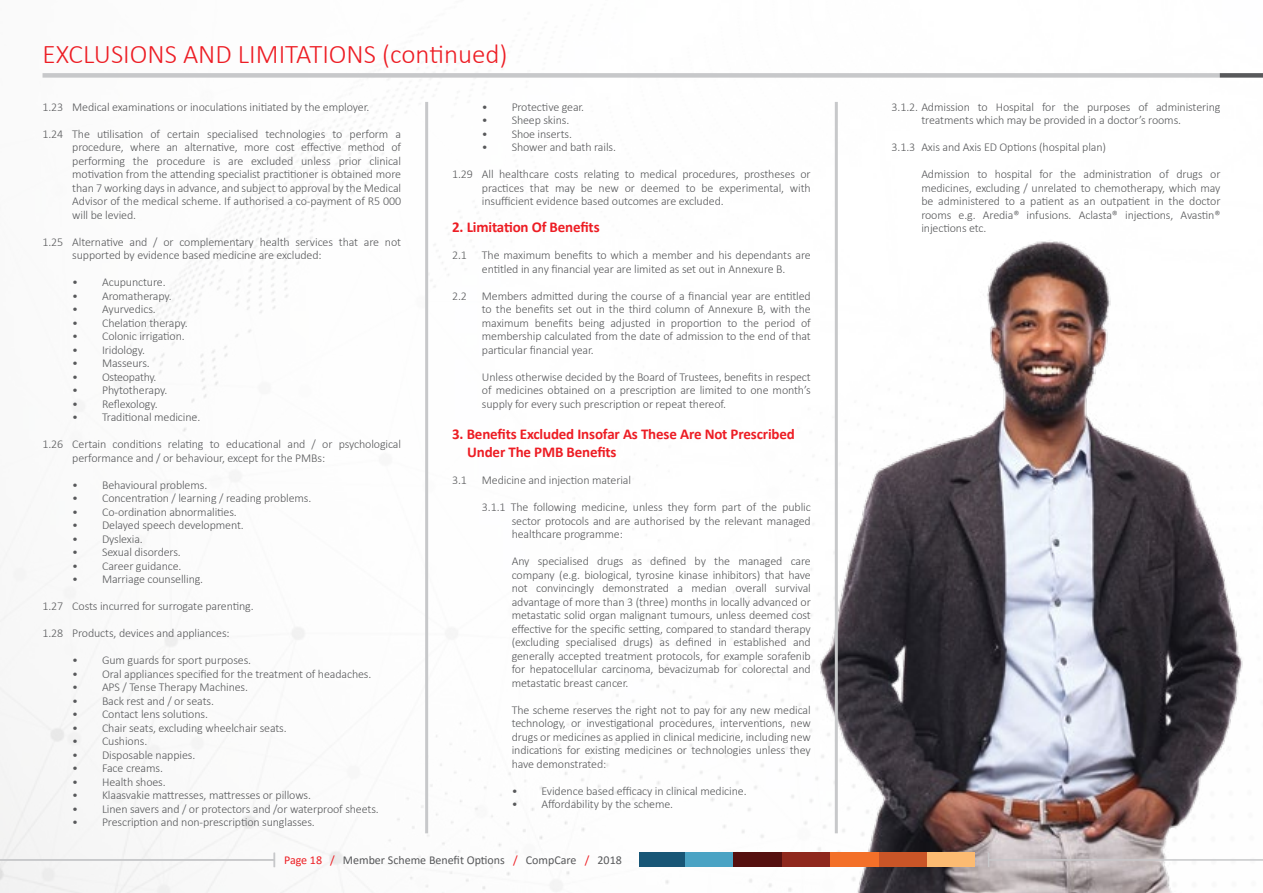
<style>
.page{position:relative;width:1263px;height:893px;background:#fff}
.page>*{position:absolute;margin:0;border:0;box-sizing:border-box;transform-origin:0 0}
.t1{font:300 27px "Calibri";color:#ed1d24}
.t2{font:700 15px/18px "Calibri";letter-spacing:-.01em;color:#ed1d24}
.t3{font:300 12px/13.5px "Calibri";letter-spacing:-.01em;color:#58595b;text-align:justify}
.t4{font:12px "Calibri";color:#58595b}
.s1{color:#ed1f24}
</style>
<div class="page">
<img style="left:788px;top:240px;width:455px;height:653px">
<div style="left:43px;top:73px;width:1177px;height:5px;background:#c7c8ca"></div>
<div style="left:1220px;top:73px;width:43px;height:5px;background:#58595b"></div>
<hr style="left:425px;top:102px;width:3px;height:731px;background:#c7c8ca">
<hr style="left:835px;top:102px;width:3px;height:731px;background:#c7c8ca">
<div style="left:639px;top:853px;width:47px;height:14px;background:#185676"></div>
<div style="left:685px;top:853px;width:49px;height:14px;background:#4aa3c4"></div>
<div style="left:734px;top:853px;width:48px;height:14px;background:#55100f"></div>
<div style="left:782px;top:853px;width:48px;height:14px;background:#8f281d"></div>
<div style="left:879px;top:853px;width:48px;height:14px;background:#c95527"></div>
<div style="left:927px;top:853px;width:47px;height:14px;background:#fcbb72"></div>
<div style="left:830px;top:853px;width:49px;height:14px;background:#f37029"></div>
<hr style="left:988px;top:859px;width:275px;height:2px;background:#c7c8ca">
<svg style="left:988px;top:853px;width:1px;height:14px"></svg>
<hr style="left:0;top:859px;width:274px;height:2px;background:#c7c8ca">
<svg style="left:274px;top:853px;width:1px;height:14px"></svg>
<h1 class="t1" style="left:43px;top:37px;width:466px">EXCLUSIONS AND LIMITATIONS (continued)</h1>
<p class="t3" style="left:43px;top:100px;width:328px">1.23 Medical examinations or inoculations initiated by the employer.</p>
<p class="t3" style="left:72px;top:127px;width:330px;text-indent:-30px">1.24 The utilisation of certain specialised technologies to perform a procedure, where an alternative, more cost effective method of performing the procedure is are excluded unless prior clinical motivation from the attending specialist practitioner is obtained more than 7 working days in advance, and subject to approval by the Medical Advisor of the medical scheme. If authorised a co-payment of R5 000 will be levied.</p>
<p class="t3" style="left:72px;top:235px;width:330px;text-indent:-30px">1.25 Alternative and / or complementary health services that are not supported by evidence based medicine are excluded:</p>
<p class="t3" style="left:72px;top:276px;width:95px">• Acupuncture.</p>
<p class="t3" style="left:72px;top:289px;width:101px">• Aromatherapy.</p>
<p class="t3" style="left:72px;top:303px;width:85px">• Ayurvedics.</p>
<p class="t3" style="left:72px;top:316px;width:117px">• Chelation therapy.</p>
<p class="t3" style="left:72px;top:330px;width:114px">• Colonic irrigation.</p>
<p class="t3" style="left:72px;top:343px;width:74px">• Iridology.</p>
<p class="t3" style="left:72px;top:357px;width:79px">• Masseurs.</p>
<p class="t3" style="left:72px;top:370px;width:86px">• Osteopathy.</p>
<p class="t3" style="left:72px;top:384px;width:97px">• Phytotherapy.</p>
<p class="t3" style="left:72px;top:397px;width:87px">• Reflexology.</p>
<p class="t3" style="left:72px;top:411px;width:130px">• Traditional medicine.</p>
<p class="t3" style="left:72px;top:438px;width:330px;text-indent:-30px">1.26 Certain conditions relating to educational and / or psychological performance and / or behaviour, except for the PMBs:</p>
<p class="t3" style="left:72px;top:478px;width:137px">• Behavioural problems.</p>
<p class="t3" style="left:72px;top:492px;width:241px">• Concentration / learning / reading problems.</p>
<p class="t3" style="left:72px;top:505px;width:166px">• Co-ordination abnormalities.</p>
<p class="t3" style="left:72px;top:519px;width:173px">• Delayed speech development.</p>
<p class="t3" style="left:72px;top:532px;width:72px">• Dyslexia.</p>
<p class="t3" style="left:72px;top:546px;width:110px">• Sexual disorders.</p>
<p class="t3" style="left:72px;top:559px;width:111px">• Career guidance.</p>
<p class="t3" style="left:72px;top:573px;width:132px">• Marriage counselling.</p>
<p class="t3" style="left:42px;top:600px;width:213px">1.27 Costs incurred for surrogate parenting.</p>
<p class="t3" style="left:42px;top:627px;width:189px">1.28 Products, devices and appliances:</p>
<p class="t3" style="left:72px;top:654px;width:180px">• Gum guards for sport purposes.</p>
<p class="t3" style="left:72px;top:667px;width:301px">• Oral appliances specified for the treatment of headaches.</p>
<p class="t3" style="left:72px;top:681px;width:177px">• APS / Tense Therapy Machines.</p>
<p class="t3" style="left:72px;top:694px;width:143px">• Back rest and / or seats.</p>
<p class="t3" style="left:72px;top:708px;width:137px">• Contact lens solutions.</p>
<p class="t3" style="left:72px;top:721px;width:216px">• Chair seats, excluding wheelchair seats.</p>
<p class="t3" style="left:72px;top:735px;width:77px">• Cushions.</p>
<p class="t3" style="left:72px;top:748px;width:125px">• Disposable nappies.</p>
<p class="t3" style="left:72px;top:762px;width:92px">• Face creams.</p>
<p class="t3" style="left:72px;top:775px;width:95px">• Health shoes.</p>
<p class="t3" style="left:72px;top:789px;width:240px">• Klaasvakie mattresses, mattresses or pillows.</p>
<p class="t3" style="left:72px;top:802px;width:308px">• Linen savers and / or protectors and /or waterproof sheets.</p>
<p class="t3" style="left:72px;top:816px;width:244px">• Prescription and non-prescription sunglasses.</p>
<p class="t3" style="left:482px;top:100px;width:104px">• Protective gear.</p>
<p class="t3" style="left:482px;top:114px;width:89px">• Sheep skins.</p>
<p class="t3" style="left:482px;top:127px;width:92px">• Shoe inserts.</p>
<p class="t3" style="left:482px;top:141px;width:136px">• Shower and bath rails.</p>
<p class="t3" style="left:482px;top:168px;width:330px;text-indent:-30px">1.29 All healthcare costs relating to medical procedures, prostheses or practices that may be new or deemed to be experimental, with insufficient evidence based outcomes are excluded.</p>
<p class="t2" style="left:452px;top:218px;width:149px">2. Limitation Of Benefits</p>
<p class="t3" style="left:452px;top:249px;width:360px;text-align:center">2.1 The maximum benefits to which a member and his dependants are entitled in any financial year are limited as set out in Annexure B.</p>
<p class="t3" style="left:482px;top:289px;width:330px;text-indent:-30px">2.2 Members admitted during the course of a financial year are entitled to the benefits set out in the third column of Annexure B, with the maximum benefits being adjusted in proportion to the period of membership calculated from the date of admission to the end of that particular financial year.</p>
<p class="t3" style="left:482px;top:370px;width:330px">Unless otherwise decided by the Board of Trustees, benefits in respect of medicines obtained on a prescription are limited to one month’s supply for every such prescription or repeat thereof.</p>
<p class="t2" style="left:467px;top:425px;width:329px;text-indent:-15px">3. Benefits Excluded Insofar As These Are Not Prescribed<br>Under The PMB Benefits</p>
<p class="t3" style="left:452px;top:474px;width:180px">3.1 Medicine and injection material</p>
<p class="t3" style="left:512px;top:501px;width:301px;text-indent:-30px">3.1.1 The following medicine, unless they form part of the public sector protocols and are authorised by the relevant managed healthcare programme:</p>
<p class="t3" style="left:512px;top:555px;width:301px">Any specialised drugs as defined by the managed care company (e.g. biological, tyrosine kinase inhibitors) that have not convincingly demonstrated a median overall survival advantage of more than 3 (three) months in locally advanced or metastatic solid organ malignant tumours, unless deemed cost effective for the specific setting, compared to standard therapy (excluding specialised drugs) as defined in established and generally accepted treatment protocols, for example sorafenib for hepatocellular carcinoma, bevacizumab for colorectal and metastatic breast cancer.</p>
<p class="t3" style="left:512px;top:703px;width:301px">The scheme reserves the right not to pay for any new medical technology, or investigational procedures, interventions, new drugs or medicines as applied in clinical medicine, including new indications for existing medicines or technologies unless they have demonstrated:</p>
<p class="t3" style="left:512px;top:784px;width:236px">• Evidence based efficacy in clinical medicine.</p>
<p class="t3" style="left:512px;top:798px;width:163px">• Affordability by the scheme.</p>
<p class="t4" style="left:284px;top:852px;width:339px"><span class="s1">Page 18 /</span> Member Scheme Benefit Options <span class="s1">/</span> CompCare <span class="s1">/</span> 2018</p>
<p class="t3" style="left:921px;top:100px;width:301px;text-indent:-30px">3.1.2. Admission to Hospital for the purposes of administering treatments which may be provided in a doctor’s rooms.</p>
<p class="t3" style="left:891px;top:141px;width:216px">3.1.3 Axis and Axis ED Options (hospital plan)</p>
<p class="t3" style="left:921px;top:168px;width:301px">Admission to hospital for the administration of drugs or medicines, excluding / unrelated to chemotherapy, which may be administered to a patient as an outpatient in the doctor rooms e.g. Aredia® infusions. Aclasta® injections, Avastin® injections etc.</p>
</div>
